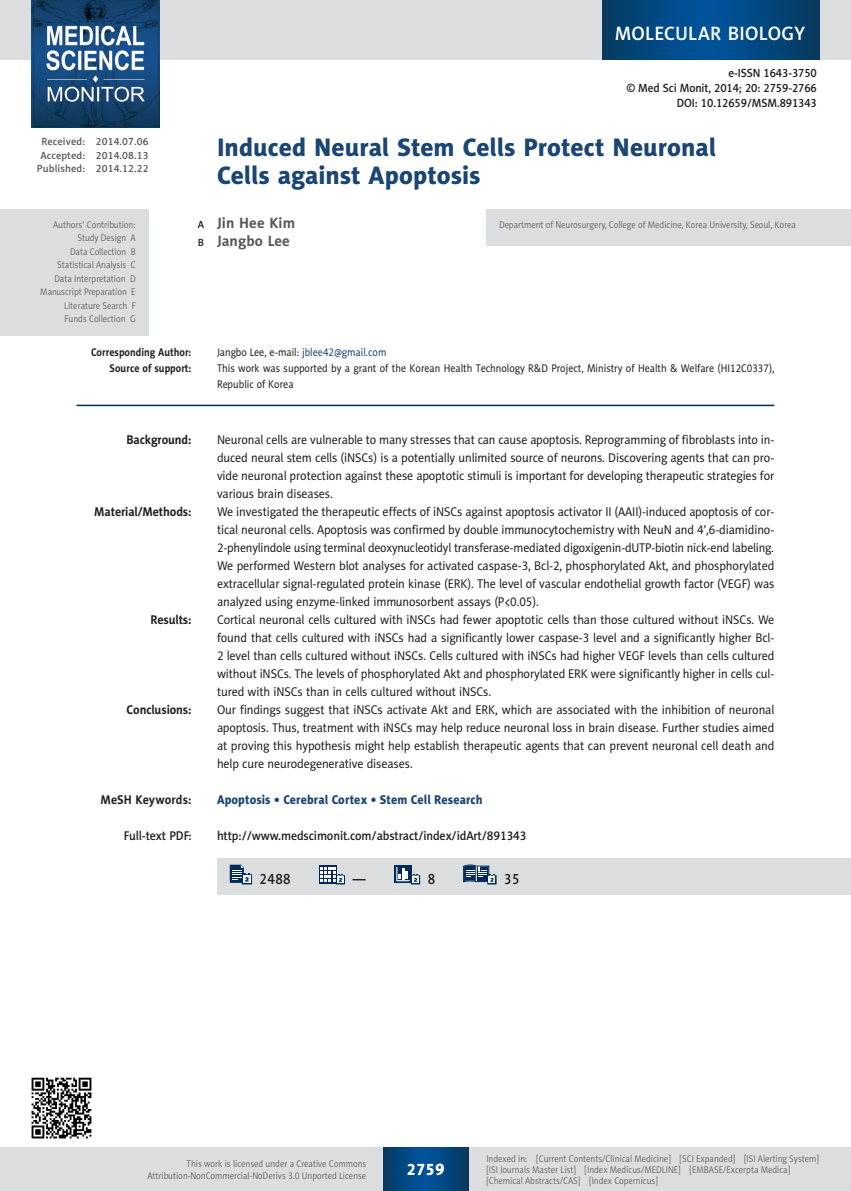
<style>
.page{position:relative;width:851px;height:1191px;background:#fff}
.page>*{position:absolute;margin:0;border:0;box-sizing:border-box;transform-origin:0 0}
.MSM_Tytul{font:25.5px/28.5px "Naomi Sans EFN Heavy";color:#1a4574}
.t1{font:19.5px "Naomi Sans EFN Medium";letter-spacing:.015em;color:#fff}
.t2{font:16.5px "Naomi Sans EFN Heavy";color:#fff}
.MSM_Autorzy{font:700 15px "Naomi Sans EFN";letter-spacing:.01em;color:#57585a}
.MSM_dane{font:15px "Naomi Sans EFN Medium";letter-spacing:.03em;color:#231f20;scale:.9 1}
.MSM_Summary_body{font:12.75px/18px "Naomi Sans EFN";letter-spacing:-.01em;color:#231f20;text-align:justify;scale:.95 1}
.MSM_full_text_pdf{font:12.75px "Naomi Sans EFN Medium";letter-spacing:-.01em;color:#231f20;scale:.95 1}
.MSM_Summary_body-2{font:700 12.75px "Naomi Sans EFN";letter-spacing:-.01em;color:#231f20;scale:.95 1}
.MSM_keywords{font:12.75px "Naomi Sans EFN Heavy";letter-spacing:.005em;color:#1a4574;scale:.95 1}
.MSM_keywords-2{font:700 12.75px "Naomi Sans EFN";letter-spacing:.005em;color:#231f20;scale:.95 1}
.MSM_full_text_pdf-2{font:12px "Naomi Sans EFN Medium";letter-spacing:-.01em;color:#231f20;scale:.95 1}
.MSM_Support{font:11.25px/15.8px "Naomi Sans EFN";color:#231f20;scale:.9 1}
.MSM_Adres{font:11.25px "Naomi Sans EFN";color:#231f20;scale:.9 1}
.MSM_Adres-2{font:700 11.25px "Naomi Sans EFN";color:#231f20;scale:.9 1}
.MSM_Support-2{font:700 11.25px "Naomi Sans EFN";color:#231f20;scale:.9 1}
.t3{font:10.5px "Naomi Sans EFN Medium";letter-spacing:.01em;color:#57585a}
.MSM_Afiliacja{font:9.75px/11.2px "Naomi Sans EFN Light";color:#57585a;scale:.9 1}
.s1{font-family:"Naomi Sans EFN Medium";font-weight:400;font-size:10.5px;color:#231f20}
.s2{color:#1a4574}
</style>
<div class="page">
<div style="left:217px;top:858px;width:633px;height:36px;background:#dcdddf"></div>
<svg style="left:230px;top:864px;width:22px;height:20px"></svg>
<div style="left:319px;top:865px;width:17px;height:18px;background:#00295c"></div>
<svg style="left:320px;top:866px;width:25px;height:18px"></svg>
<div style="left:394px;top:865px;width:18px;height:18px;background:#00295c"></div>
<svg style="left:396px;top:867px;width:24px;height:17px"></svg>
<svg style="left:463px;top:864px;width:33px;height:20px"></svg>
<hr style="left:77px;top:405px;width:697px;height:1px;background:#00295c">
<div style="left:0;top:210px;width:148px;height:126px;background:#dcdddf"></div>
<div style="left:486px;top:210px;width:364px;height:36px;background:#dcdddf"></div>
<img style="left:31px;top:1077px;width:61px;height:62px">
<div style="left:0;top:1148px;width:850px;height:43px;background:#dcdddf"></div>
<svg style="left:383px;top:1147px;width:85px;height:43px;background:#02477e"></svg>
<div style="left:0;top:0;width:850px;height:60px;background:#dcdddf"></div>
<img style="left:32px;top:0;width:127px;height:128px">
<svg style="left:602px;top:0;width:217px;height:60px;background:#02477e"></svg>
<h2 class="t1" style="left:614px;top:22px;width:192px">MOLECULAR BIOLOGY</h2>
<p class="t3" style="left:41px;top:136px;width:109px">Received: 2014.07.06</p>
<p class="t3" style="left:40px;top:149px;width:110px">Accepted: 2014.08.13</p>
<p class="t3" style="left:37px;top:163px;width:113px">Published: 2014.12.22</p>
<p class="MSM_Afiliacja" style="left:53px;top:219px;width:93px">Authors’ Contribution:</p>
<p class="MSM_Afiliacja" style="left:77px;top:232px;width:66px">Study Design A</p>
<p class="MSM_Afiliacja" style="left:70px;top:246px;width:74px">Data Collection B</p>
<p class="MSM_Afiliacja" style="left:57px;top:259px;width:89px">Statistical Analysis C</p>
<p class="MSM_Afiliacja" style="left:54px;top:273px;width:92px">Data Interpretation D</p>
<p class="MSM_Afiliacja" style="left:40px;top:286px;width:107px">Manuscript Preparation E</p>
<p class="MSM_Afiliacja" style="left:64px;top:300px;width:81px">Literature Search F</p>
<p class="MSM_Afiliacja" style="left:65px;top:313px;width:80px">Funds Collection G</p>
<p class="MSM_full_text_pdf-2" style="left:728px;top:66px;width:95px">e-ISSN 1643-3750</p>
<p class="MSM_full_text_pdf-2" style="left:626px;top:81px;width:202px">© Med Sci Monit, 2014; 20: 2759-2766</p>
<p class="MSM_full_text_pdf-2" style="left:676px;top:96px;width:149px">DOI: 10.12659/MSM.891343</p>
<p class="MSM_Tytul" style="left:217px;top:132px;width:500px">Induced Neural Stem Cells Protect Neuronal<br>Cells against Apoptosis</p>
<p class="MSM_Autorzy" style="left:198px;top:214px;width:99px"><span class="s1">A</span> Jin Hee Kim</p>
<p class="MSM_Autorzy" style="left:198px;top:232px;width:93px"><span class="s1">B</span> Jangbo Lee</p>
<p class="MSM_Afiliacja" style="left:499px;top:219px;width:331px">Department of Neurosurgery, College of Medicine, Korea University, Seoul, Korea</p>
<p class="MSM_Adres-2" style="left:91px;top:346px;width:113px">Corresponding Author:</p>
<p class="MSM_Adres" style="left:217px;top:346px;width:190px">Jangbo Lee, e-mail: <span class="s2">jblee42@gmail.com</span></p>
<p class="MSM_Support-2" style="left:110px;top:361px;width:92px">Source of support:</p>
<p class="MSM_Support" style="left:217px;top:360px;width:620px">This work was supported by a grant of the Korean Health Technology R&amp;D Project, Ministry of Health &amp; Welfare (HI12C0337),<br>Republic of Korea</p>
<p class="MSM_Summary_body-2" style="left:126px;top:432px;width:70px">Background:</p>
<p class="MSM_Summary_body" style="left:217px;top:431px;width:588px">Neuronal cells are vulnerable to many stresses that can cause apoptosis. Reprogramming of fibroblasts into in&shy;duced neural stem cells (iNSCs) is a potentially unlimited source of neurons. Discovering agents that can pro&shy;vide neuronal protection against these apoptotic stimuli is important for developing therapeutic strategies for various brain diseases.</p>
<p class="MSM_Summary_body-2" style="left:94px;top:504px;width:104px">Material/Methods:</p>
<p class="MSM_Summary_body" style="left:217px;top:503px;width:588px">We investigated the therapeutic effects of iNSCs against apoptosis activator II (AAII)-induced apoptosis of cor&shy;tical neuronal cells. Apoptosis was confirmed by double immunocytochemistry with NeuN and 4’,6-diamidino-2-phenylindole using terminal deoxynucleotidyl transferase-mediated digoxigenin-dUTP-biotin nick-end labeling.<br>We performed Western blot analyses for activated caspase-3, Bcl-2, phosphorylated Akt, and phosphorylated extracellular signal-regulated protein kinase (ERK). The level of vascular endothelial growth factor (VEGF) was analyzed using enzyme-linked immunosorbent assays (P&lt;0.05).</p>
<p class="MSM_Summary_body-2" style="left:150px;top:612px;width:45px">Results:</p>
<p class="MSM_Summary_body" style="left:217px;top:611px;width:588px">Cortical neuronal cells cultured with iNSCs had fewer apoptotic cells than those cultured without iNSCs. We found that cells cultured with iNSCs had a significantly lower caspase-3 level and a significantly higher Bcl-2 level than cells cultured without iNSCs. Cells cultured with iNSCs had higher VEGF levels than cells cultured without iNSCs. The levels of phosphorylated Akt and phosphorylated ERK were significantly higher in cells cul&shy;tured with iNSCs than in cells cultured without iNSCs.</p>
<p class="MSM_Summary_body-2" style="left:127px;top:702px;width:70px">Conclusions:</p>
<p class="MSM_Summary_body" style="left:217px;top:701px;width:588px">Our findings suggest that iNSCs activate Akt and ERK, which are associated with the inhibition of neuronal apoptosis. Thus, treatment with iNSCs may help reduce neuronal loss in brain disease. Further studies aimed at proving this hypothesis might help establish therapeutic agents that can prevent neuronal cell death and help cure neurodegenerative diseases.</p>
<p class="MSM_keywords-2" style="left:100px;top:792px;width:97px">MeSH Keywords:</p>
<p class="MSM_keywords" style="left:217px;top:792px;width:281px">Apoptosis • Cerebral Cortex • Stem Cell Research</p>
<p class="MSM_full_text_pdf" style="left:124px;top:828px;width:73px">Full-text PDF:</p>
<p class="MSM_full_text_pdf" style="left:217px;top:828px;width:327px">http://www.medscimonit.com/abstract/index/idArt/891343</p>
<p class="MSM_dane" style="left:259px;top:870px;width:36px">2488</p>
<p class="MSM_dane" style="left:352px;top:870px;width:16px">—</p>
<p class="MSM_dane" style="left:427px;top:870px;width:10px">8</p>
<p class="MSM_dane" style="left:504px;top:870px;width:19px">35</p>
<p class="MSM_Afiliacja" style="left:147px;top:1158px;width:245px;text-align:right">This work is licensed under a Creative Commons<br>Attribution-NonCommercial-NoDerivs 3.0 Unported License</p>
<p class="t2" style="left:406px;top:1159px;width:40px">2759</p>
<p class="MSM_Afiliacja" style="left:486px;top:1152px;width:371px">Indexed in: [Current Contents/Clinical Medicine] [SCI Expanded] [ISI Alerting System] [ISI Journals Master List] [Index Medicus/MEDLINE] [EMBASE/Excerpta Medica] [Chemical Abstracts/CAS] [Index Copernicus]</p>
</div>
